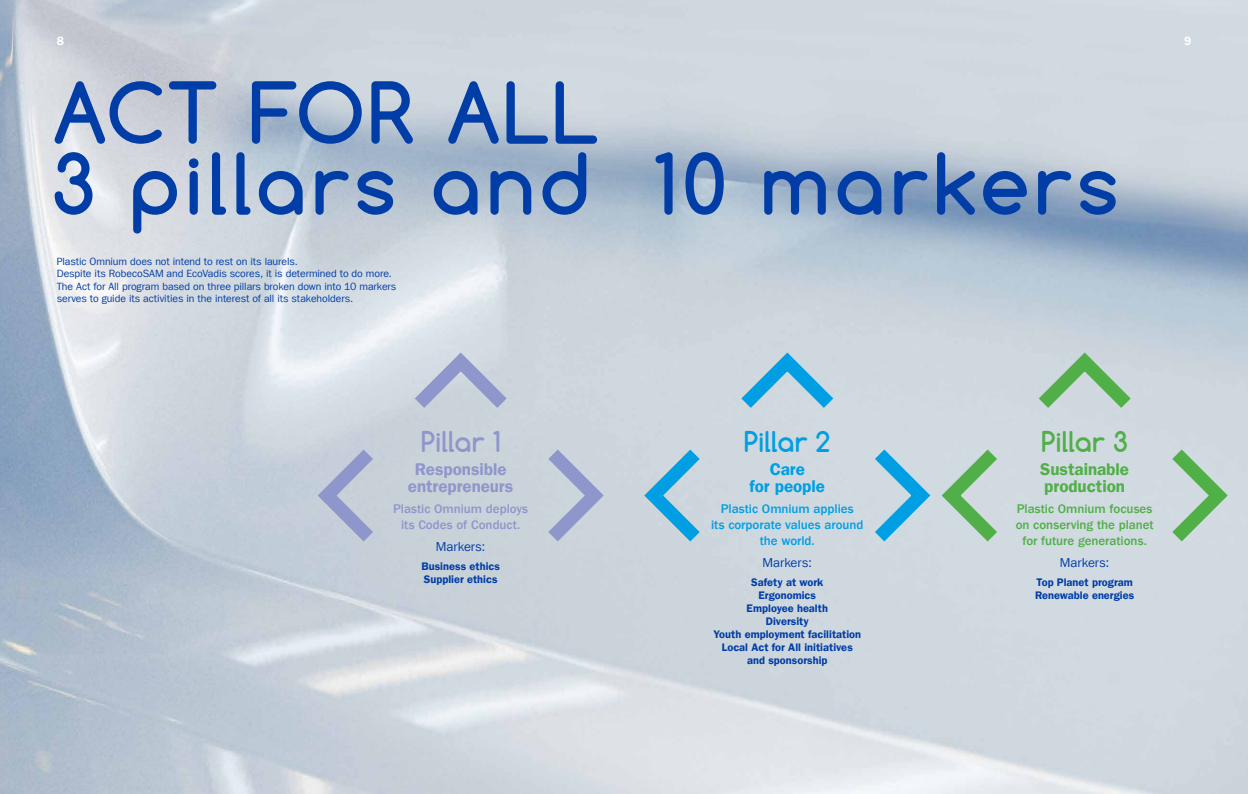
<style>
.page{position:relative;width:1248px;height:794px;background:#fff}
.page>*{position:absolute;margin:0;border:0;box-sizing:border-box;transform-origin:0 0}
.t1{font:700 80px/71px "Comfortaa";letter-spacing:.055em;color:#003da6}
.t2{font:700 27px "Comfortaa";letter-spacing:.015em;color:#8f96cb}
.t3{font:700 27px "Comfortaa";letter-spacing:.015em;color:#50af47}
.t4{font:700 27px "Comfortaa";letter-spacing:.015em;color:#009fe3}
.t5{font:17px/17px "Franklin Gothic LT Com Dm";letter-spacing:-.005em;color:#8f96cb;text-align:center}
.t6{font:17px/17px "Franklin Gothic LT Com Dm";color:#50af47}
.t7{font:17px/17px "Franklin Gothic LT Com Dm";letter-spacing:-.005em;color:#009fe3;text-align:center}
.t8{font:500 13px/16px "Franklin Gothic LT Com";letter-spacing:-.005em;color:#50af47;text-align:center}
.t9{font:500 13px/16px "Franklin Gothic LT Com";letter-spacing:-.005em;color:#009fe3;text-align:center}
.t10{font:500 13px/16px "Franklin Gothic LT Com";color:#8f96cb;text-align:center}
.t11{font:13px "Franklin Gothic LT Com";color:#003da6}
.t12{font:12px "Franklin Gothic LT Com Dm";color:#fff}
.t13{font:11px/13px "Franklin Gothic LT Com Dm";color:#003da6}
.t14{font:10.5px/12.3px "Franklin Gothic LT Com";letter-spacing:-.005em;color:#003da6}
</style>
<div class="page">
<svg style="left:308px;top:435px;width:79px;height:120px;background:#bdc5d6"></svg>
<svg style="left:400px;top:343px;width:121px;height:79px;background:#c4ccdb"></svg>
<svg style="left:534px;top:435px;width:79px;height:120px;background:#c1cad8"></svg>
<svg style="left:634px;top:435px;width:79px;height:120px;background:#aaccde"></svg>
<svg style="left:727px;top:343px;width:120px;height:79px;background:#adcfe0"></svg>
<svg style="left:860px;top:435px;width:151px;height:120px;background:#b3d1d4"></svg>
<svg style="left:1024px;top:343px;width:120px;height:79px;background:#b9d0c5"></svg>
<svg style="left:1157px;top:435px;width:79px;height:120px;background:#bbd2c7"></svg>
<p class="t12" style="left:57px;top:34px;width:9px">8</p>
<p class="t12" style="left:1183px;top:34px;width:9px">9</p>
<h1 class="t1" style="left:52px;top:77px;width:1068px">ACT FOR ALL<br>3 pillars and 10 markers</h1>
<p class="t14" style="left:57px;top:255px;width:341px">Plastic Omnium does not intend to rest on its laurels.<br>Despite its RobecoSAM and EcoVadis scores, it is determined to do more.<br>The Act for All program based on three pillars broken down into 10 markers serves to guide its activities in the interest of all its stakeholders.</p>
<h2 class="t2" style="left:421px;top:424px;width:80px">Pillar 1</h2>
<h3 class="t5" style="left:408px;top:460px;width:107px">Responsible entrepreneurs</h3>
<p class="t10" style="left:393px;top:501px;width:136px">Plastic Omnium deploys its Codes of Conduct.</p>
<p class="t11" style="left:436px;top:539px;width:51px">Markers:</p>
<p class="t13" style="left:421px;top:559px;width:80px">Business ethics<br>Supplier ethics</p>
<h2 class="t4" style="left:744px;top:424px;width:88px">Pillar 2</h2>
<h3 class="t7" style="left:749px;top:460px;width:77px">Care<br>for people</h3>
<p class="t9" style="left:711px;top:501px;width:154px">Plastic Omnium applies<br>its corporate values around the world.</p>
<p class="t11" style="left:762px;top:555px;width:51px">Markers:</p>
<p class="t13" style="left:713px;top:575px;width:149px;text-align:center">Safety at work<br>Ergonomics<br>Employee health<br>Diversity<br>Youth employment facilitation<br>Local Act for All initiatives and sponsorship</p>
<h2 class="t3" style="left:1041px;top:424px;width:88px">Pillar 3</h2>
<h3 class="t6" style="left:1040px;top:460px;width:90px">Sustainable production</h3>
<p class="t8" style="left:1015px;top:501px;width:139px">Plastic Omnium focuses on conserving the planet for future generations.</p>
<p class="t11" style="left:1059px;top:555px;width:51px">Markers:</p>
<p class="t13" style="left:1034px;top:575px;width:101px">Top Planet program<br>Renewable energies</p>
</div>
